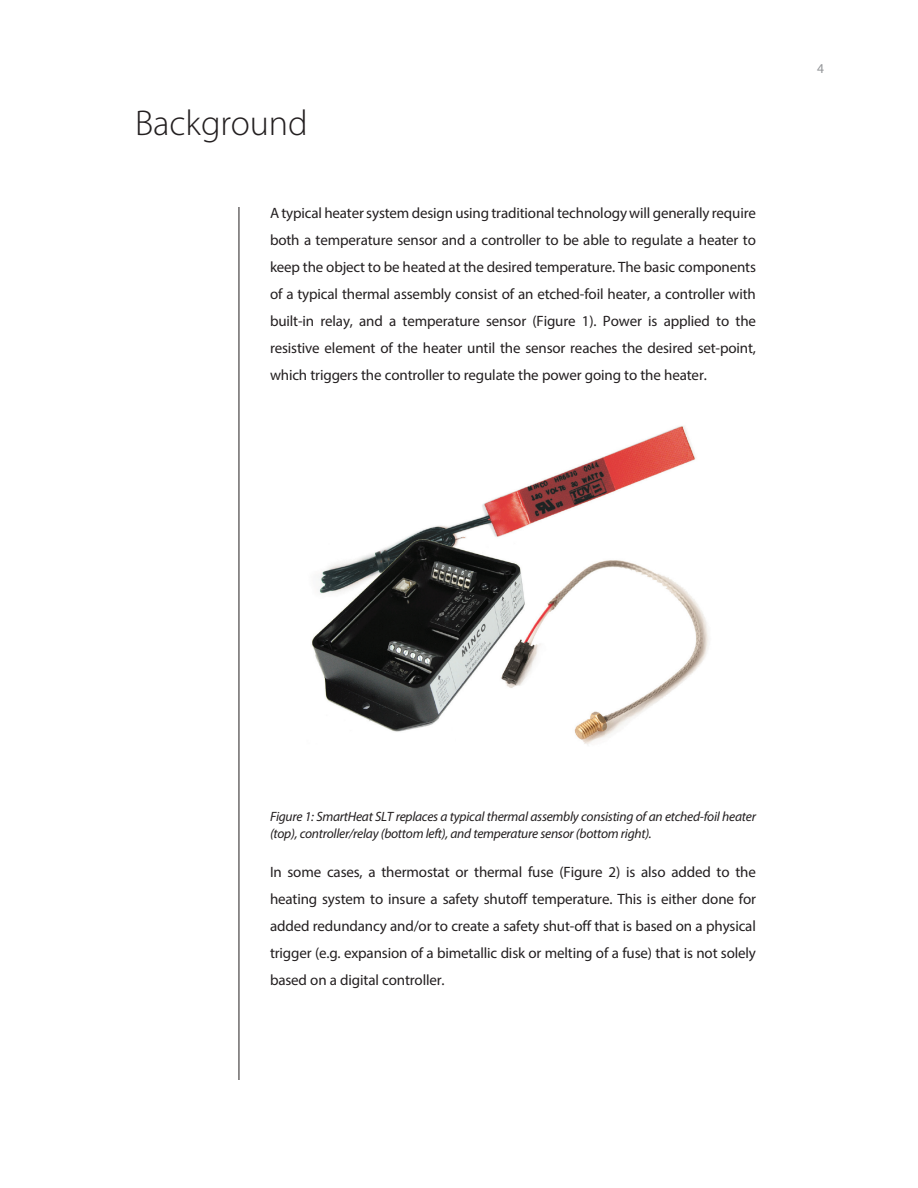
<style>
.page{position:relative;width:918px;height:1188px;background:#fff}
.page>*{position:absolute;margin:0;border:0;box-sizing:border-box;transform-origin:0 0}
.WHITE_PAPER_HEADER{font:300 36px "Myriad Pro";color:#231f20}
.WHITE_PAPER_BODY_COP{font:15px/27px "Myriad Pro";letter-spacing:-.01em;color:#231f20;text-align:justify}
.WHITE_PAPER_BODY_COP-2{font:italic 13.5px/16.5px "Myriad Pro";letter-spacing:-.02em;color:#231f20}
.t1{font:13.5px "Myriad Pro";color:#939598}
</style>
<div class="page">
<hr style="left:239px;top:207px;width:1px;height:873px;background:#231f20">
<img style="left:312px;top:426px;width:397px;height:319px">
<p class="WHITE_PAPER_HEADER" style="left:135px;top:103px;width:174px">Background</p>
<p class="WHITE_PAPER_BODY_COP" style="left:270px;top:199px;width:488px">A typical heater system design using traditional technology will generally require both a temperature sensor and a controller to be able to regulate a heater to keep the object to be heated at the desired temperature. The basic components of a typical thermal assembly consist of an etched-foil heater, a controller with built-in relay, and a temperature sensor (Figure 1). Power is applied to the resistive element of the heater until the sensor reaches the desired set-point, which triggers the controller to regulate the power going to the heater.</p>
<p class="t1" style="left:817px;top:60px;width:8px">4</p>
<p class="WHITE_PAPER_BODY_COP-2" style="left:270px;top:808px;width:487px">Figure 1: SmartHeat SLT replaces a typical thermal assembly consisting of an etched-foil heater (top), controller/relay (bottom left), and temperature sensor (bottom right).</p>
<p class="WHITE_PAPER_BODY_COP" style="left:270px;top:858px;width:488px">In some cases, a thermostat or thermal fuse (Figure 2) is also added to the heating system to insure a safety shutoff temperature. This is either done for added redundancy and/or to create a safety shut-off that is based on a physical trigger (e.g. expansion of a bimetallic disk or melting of a fuse) that is not solely based on a digital controller.</p>
</div>
